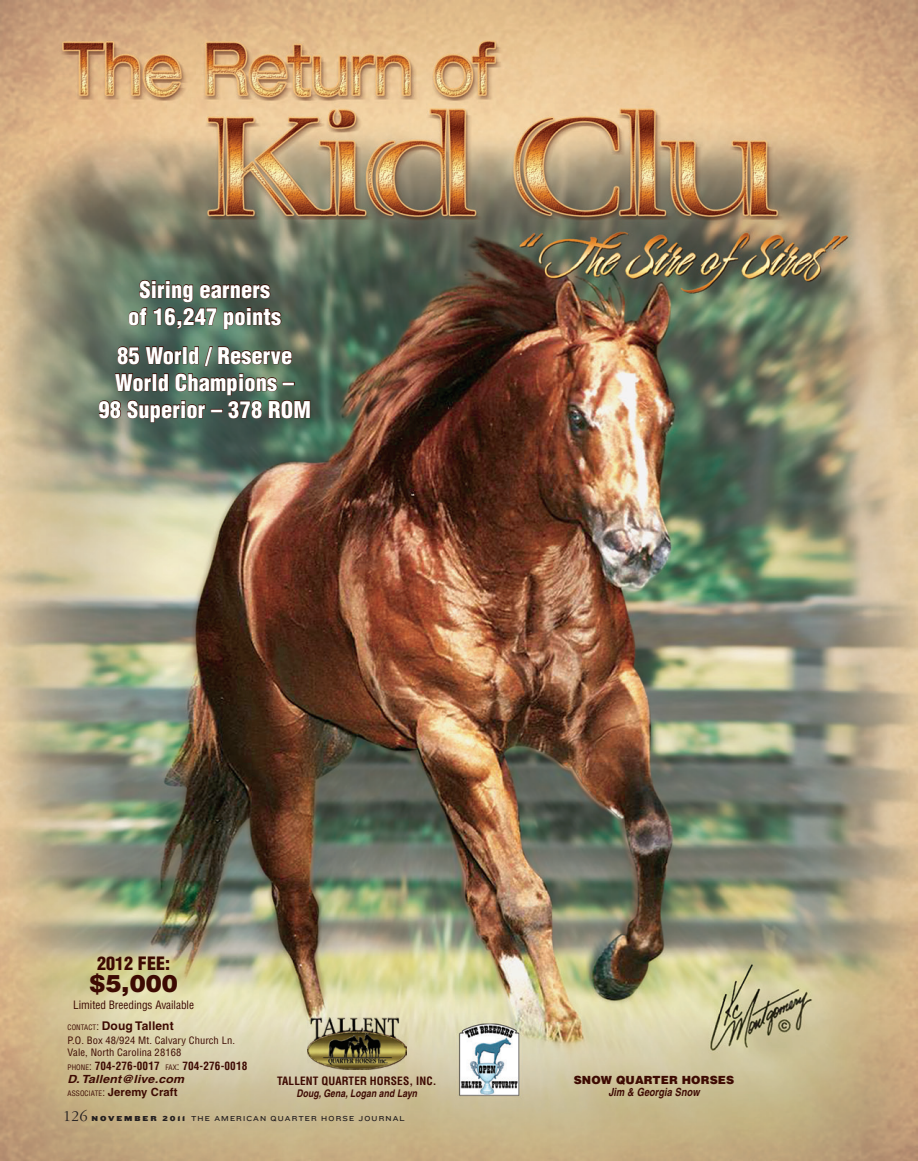
<style>
.page{position:relative;width:918px;height:1161px;background:#fff}
.page>*{position:absolute;margin:0;border:0;box-sizing:border-box;transform-origin:0 0}
.Sidebar_Head{font:900 24px "Helvetica";color:#3d0a02}
.Sidebar_Head-2{font:900 condensed 22.5px/27px "Helvetica";letter-spacing:.005em;color:#fff;text-align:center}
.Sidebar_Head-3{font:900 condensed 18px "Helvetica";letter-spacing:.005em;color:#3d0a02}
.Sidebar_Head-4{font:700 12px "Helvetica";letter-spacing:.01em;color:#3d0a02}
.Sidebar_Head-5{font:700 condensed 11.25px "Helvetica";letter-spacing:.01em;color:#3d0a02}
.Sidebar_Head-6{font:condensed 11.25px "Helvetica";letter-spacing:-.005em;color:#3d0a02}
.Sidebar_Head-7{font:700 11.25px "Helvetica";letter-spacing:.01em;color:#3d0a02}
.Sidebar_Head-8{font:italic 700 11.25px "Helvetica";letter-spacing:.01em;color:#3d0a02;scale:1.1 1}
.Sidebar_Head-9{font:900 11.25px "Helvetica";letter-spacing:.01em;color:#3d0a02}
.Sidebar_Head-10{font:italic 700 condensed 11.25px "Helvetica";letter-spacing:.01em;color:#3d0a02}
.Sidebar_Head-11{font:italic 700 condensed 10.5px "Helvetica";letter-spacing:.01em;color:#3d0a02}
.Sidebar_Head-12{font:condensed 10.05px "Helvetica";letter-spacing:.01em;color:#3d0a02;scale:1.05 1}
.t1{font:7.5px "Knockout HTF33 Junior Heviwt";letter-spacing:.15em;color:#231f20}
.s1{font-weight:400;font-stretch:condensed;font-size:7.35px}
.s2{font-weight:400;font-stretch:condensed;font-size:10.5px}
.s3{font-weight:400;font-size:7.35px}
.s4{font-weight:400;font-size:10.5px}
.s5{font-family:"Garamond Three";font-size:16.5px}
.s6{font-family:"Knockout HTF73 Full Heviweight"}
</style>
<div class="page">
<img style="left:0;top:0;width:918px;height:1161px">
<svg style="left:128px;top:280px;width:154px;height:50px;background:#4d5748"></svg>
<svg style="left:98px;top:337px;width:213px;height:86px;background:#4d5a4c"></svg>
<img style="left:307px;top:1017px;width:100px;height:52px">
<p class="Sidebar_Head-2" style="left:128px;top:276px;width:154px">Siring earners of 16,247 points</p>
<p class="Sidebar_Head-2" style="left:99px;top:342px;width:214px">85 World / Reserve<br>World Champions –<br>98 Superior – 378 ROM</p>
<p class="Sidebar_Head-3" style="left:97px;top:952px;width:75px">2012 FEE:</p>
<p class="Sidebar_Head" style="left:89px;top:968px;width:90px">$5,000</p>
<p class="Sidebar_Head-6" style="left:73px;top:998px;width:122px">Limited Breedings Available</p>
<p class="Sidebar_Head-4" style="left:68px;top:1018px;width:108px"><span class="s1">CONTACT</span><span class="s2">:</span> Doug Tallent</p>
<p class="Sidebar_Head-12" style="left:68px;top:1034px;width:161px">P.O. Box 48/924 Mt. Calvary Church Ln.</p>
<p class="Sidebar_Head-12" style="left:68px;top:1046px;width:110px">Vale, North Carolina 28168</p>
<p class="Sidebar_Head-5" style="left:68px;top:1059px;width:181px"><span class="s3">PHONE</span><span class="s4">:</span> 704-276-0017 <span class="s3">FAX</span><span class="s4">:</span> 704-276-0018</p>
<p class="Sidebar_Head-8" style="left:68px;top:1072px;width:108px">D. Tallent@live.com</p>
<p class="Sidebar_Head-7" style="left:68px;top:1085px;width:111px"><span class="s1">ASSOCIATE</span><span class="s2">:</span> Jeremy Craft</p>
<p class="Sidebar_Head-5" style="left:277px;top:1074px;width:161px">TALLENT QUARTER HORSES, INC.</p>
<p class="Sidebar_Head-11" style="left:297px;top:1087px;width:122px">Doug, Gena, Logan and Layn</p>
<p class="t1" style="left:63px;top:1114px;width:343px"><span class="s5">126</span> <span class="s6">NOVEMBER 2011</span> THE AMERICAN QUARTER HORSE JOURNAL</p>
<p class="Sidebar_Head-9" style="left:574px;top:1072px;width:162px">SNOW QUARTER HORSES</p>
<p class="Sidebar_Head-10" style="left:608px;top:1086px;width:93px">Jim &amp; Georgia Snow</p>
</div>
